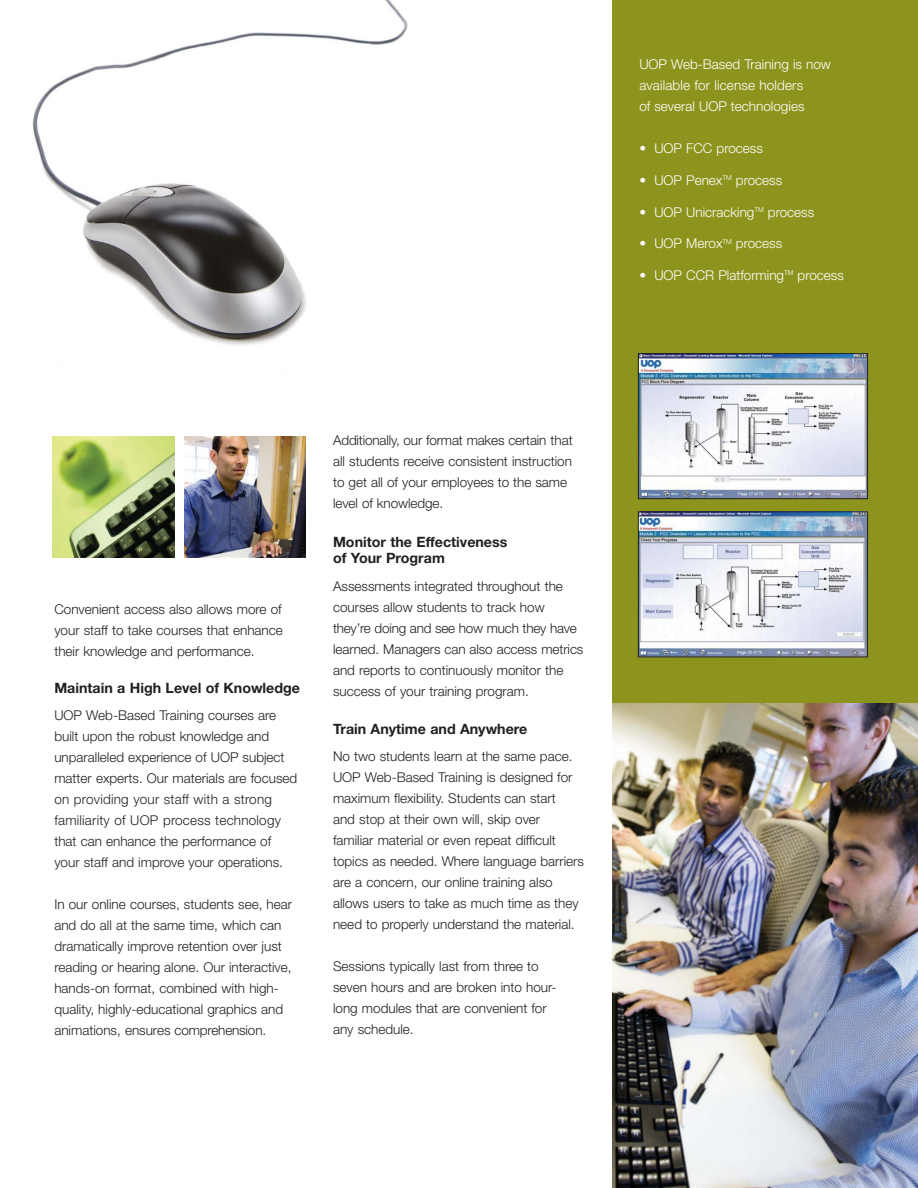
<style>
.page{position:relative;width:918px;height:1188px;background:#fff}
.page>*{position:absolute;margin:0;border:0;box-sizing:border-box;transform-origin:0 0}
.t1{font:700 14.25px/16.5px "Helvetica Neue";color:#231f20}
.t2{font:300 13.5px/21px "Helvetica Neue";color:#231f20}
.t3{font:300 13.5px/21px "Helvetica Neue";color:#fff}
</style>
<div class="page">
<div style="left:612px;top:0;width:306px;height:773px;background:#8d941d"></div>
<img style="left:53px;top:437px;width:121px;height:121px">
<img style="left:185px;top:437px;width:121px;height:121px">
<img style="left:32px;top:0;width:376px;height:346px">
<img style="left:612px;top:704px;width:306px;height:484px">
<img style="left:640px;top:355px;width:226px;height:142px">
<div style="left:638px;top:353px;width:230px;height:146px;border:1px solid #231f20"></div>
<img style="left:640px;top:513px;width:226px;height:142px">
<div style="left:638px;top:511px;width:230px;height:146px;border:1px solid #231f20"></div>
<p class="t3" style="left:639px;top:55px;width:193px">UOP Web-Based Training is now available for license holders<br>of several UOP technologies</p>
<p class="t3" style="left:639px;top:139px;width:125px">• UOP FCC process</p>
<p class="t3" style="left:639px;top:171px;width:144px">• UOP Penex<sup>TM</sup> process</p>
<p class="t3" style="left:639px;top:202px;width:176px">• UOP Unicracking<sup>TM</sup> process</p>
<p class="t3" style="left:639px;top:234px;width:144px">• UOP Merox<sup>TM</sup> process</p>
<p class="t3" style="left:639px;top:266px;width:206px">• UOP CCR Platforming<sup>TM</sup> process</p>
<p class="t2" style="left:54px;top:600px;width:230px;text-align:justify">Convenient access also allows more of your staff to take courses that enhance their knowledge and performance.</p>
<p class="t1" style="left:54px;top:681px;width:247px">Maintain a High Level of Knowledge</p>
<p class="t2" style="left:54px;top:706px;width:244px">UOP Web-Based Training courses are built upon the robust knowledge and unparalleled experience of UOP subject matter experts. Our materials are focused on providing your staff with a strong familiarity of UOP process technology that can enhance the performance of your staff and improve your operations.</p>
<p class="t2" style="left:54px;top:895px;width:239px">In our online courses, students see, hear and do all at the same time, which can dramatically improve retention over just reading or hearing alone. Our interactive, hands-on format, combined with high&shy;quality, highly-educational graphics and animations, ensures comprehension.</p>
<p class="t2" style="left:333px;top:431px;width:241px">Additionally, our format makes certain that all students receive consistent instruction to get all of your employees to the same level of knowledge.</p>
<p class="t1" style="left:333px;top:535px;width:176px">Monitor the Effectiveness of Your Program</p>
<p class="t2" style="left:333px;top:577px;width:252px">Assessments integrated throughout the courses allow students to track how they’re doing and see how much they have learned. Managers can also access metrics and reports to continuously monitor the success of your training program.</p>
<p class="t1" style="left:333px;top:722px;width:196px">Train Anytime and Anywhere</p>
<p class="t2" style="left:333px;top:747px;width:252px">No two students learn at the same pace.<br>UOP Web-Based Training is designed for maximum flexibility. Students can start<br>and stop at their own will, skip over familiar material or even repeat difficult topics as needed. Where language barriers are a concern, our online training also allows users to take as much time as they need to properly understand the material.</p>
<p class="t2" style="left:333px;top:957px;width:225px">Sessions typically last from three to seven hours and are broken into hour&shy;long modules that are convenient for any schedule.</p>
</div>
